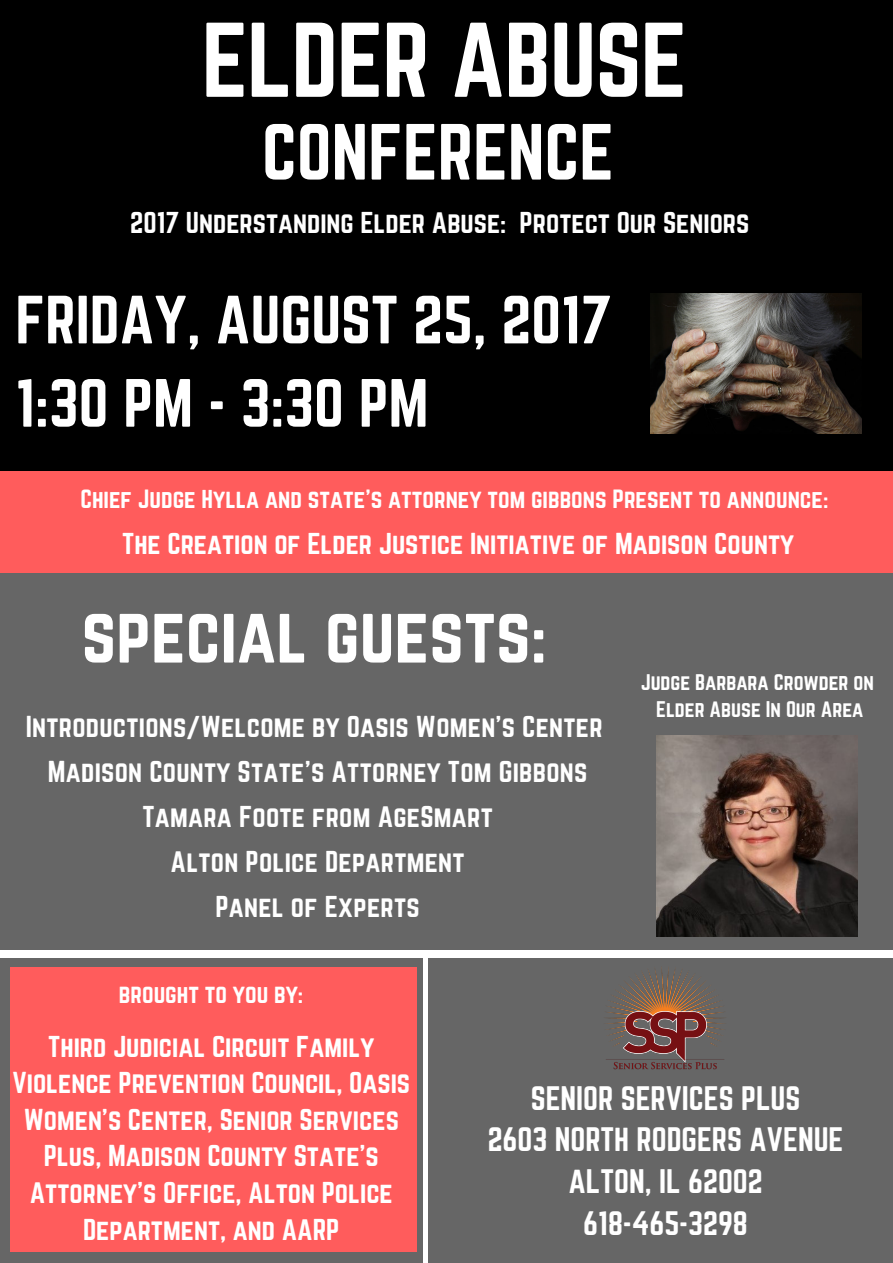
<style>
.page{position:relative;width:893px;height:1263px;background:#666}
.page>*{position:absolute;margin:0;border:0;box-sizing:border-box;transform-origin:0 0}
.t1{font:92.7px "Norwester";letter-spacing:-.01em;color:#fff}
.t2{font:69.53px "Norwester";color:#fff}
.t3{font:59.62px/83.3px "Norwester";color:#fff}
.t4{font:29.78px/41.6px "Norwester";color:#fff;text-align:center}
.t5{font:26.47px/36.6px "Norwester";color:#fff;text-align:center}
.t6{font:23.17px "Norwester";color:#fff}
.t7{font:19.88px/27.6px "Norwester";color:#fff;text-align:center}
</style>
<div class="page">
<div style="left:0;top:467px;width:893px;height:106px;background:#ff5c5c"></div>
<div style="left:0;top:0;width:893px;height:471px;background:#000"></div>
<img style="left:606px;top:968px;width:118px;height:102px">
<div style="left:0;top:950px;width:893px;height:7px;background:#fff"></div>
<hr style="left:424px;top:957px;width:4px;height:306px;background:#fff">
<div style="left:10px;top:967px;width:406px;height:285px;background:#ff5c5c"></div>
<img style="left:650px;top:294px;width:211px;height:139px">
<img style="left:656px;top:735px;width:201px;height:202px">
<h1 class="t1" style="left:202px;top:16px;width:487px">ELDER ABUSE</h1>
<h2 class="t2" style="left:262px;top:119px;width:353px">CONFERENCE</h2>
<p class="t5" style="left:130px;top:205px;width:621px">2017 Understanding Elder Abuse: Protect Our Seniors</p>
<h3 class="t3" style="left:15px;top:281px;width:598px">FRIDAY, AUGUST 25, 2017<br>1:30 PM - 3:30 PM</h3>
<p class="t6" style="left:80px;top:488px;width:749px">Chief Judge Hylla and state's attorney tom gibbons Present to announce:</p>
<p class="t5" style="left:122px;top:526px;width:673px">The Creation of Elder Justice Initiative of Madison County</p>
<h2 class="t2" style="left:81px;top:602px;width:467px">special guests:</h2>
<p class="t5" style="left:26px;top:705px;width:578px;line-height:45px">Introductions/Welcome by Oasis Women’s Center<br>Madison County State’s Attorney Tom Gibbons<br>Tamara Foote from AgeSmart<br>Alton Police Department<br>Panel of Experts</p>
<p class="t7" style="left:641px;top:669px;width:235px">Judge Barbara Crowder on<br>Elder Abuse In Our Area</p>
<p class="t6" style="left:119px;top:982px;width:186px">brought to you by:</p>
<p class="t5" style="left:12px;top:1029px;width:399px">Third Judicial Circuit Family<br>Violence Prevention Council, Oasis<br>Women's Center, Senior Services<br>Plus, Madison County State's<br>Attorney's Office, Alton Police<br>Department, and AARP</p>
<p class="t4" style="left:488px;top:1078px;width:357px">SENIOR SERVICES PLUS<br>2603 NORTH RODGERS AVENUE<br>ALTON, IL 62002<br>618-465-3298</p>
</div>
